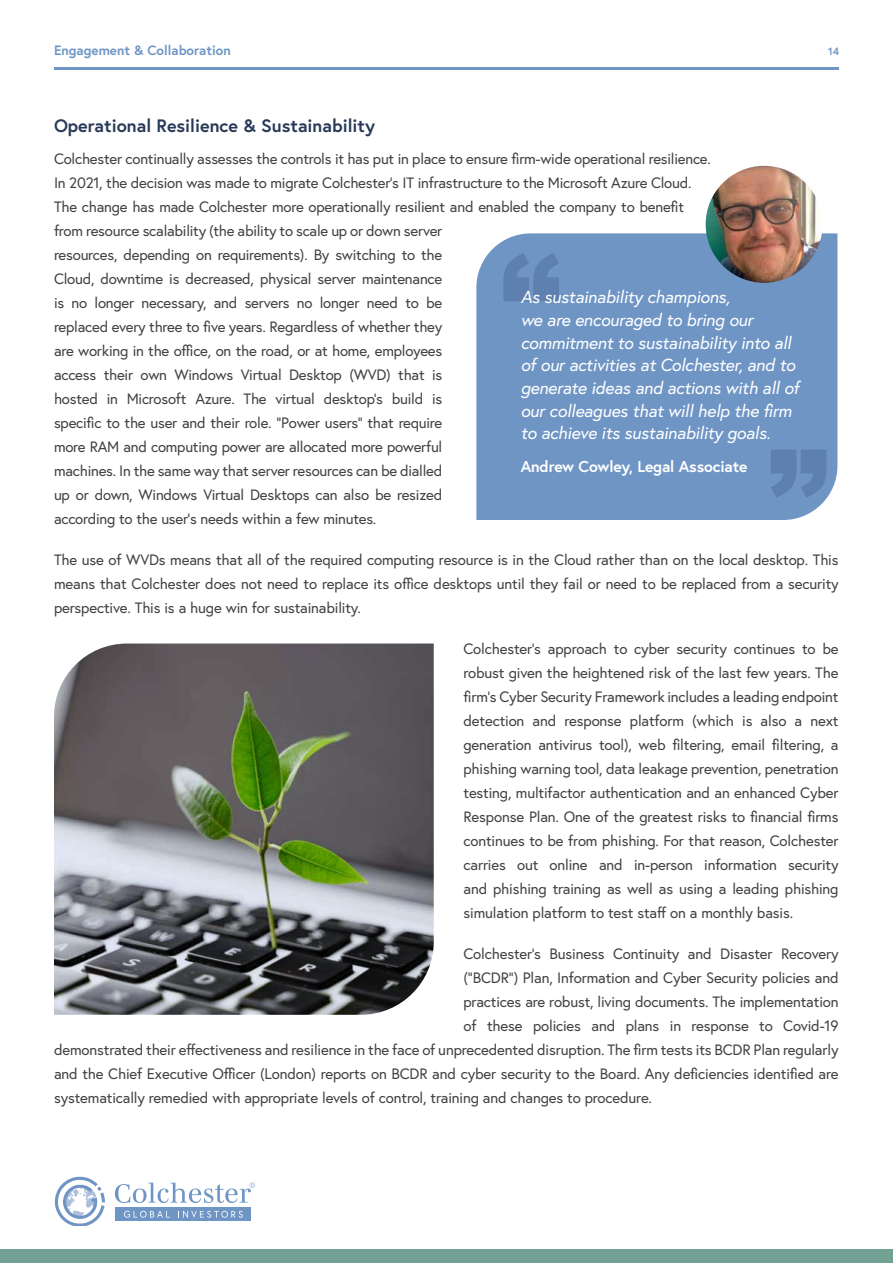
<style>
.page{position:relative;width:893px;height:1263px;background:#fff}
.page>*{position:absolute;margin:0;border:0;box-sizing:border-box;transform-origin:0 0}
.t1{font:700 18px "Europa";color:#283a58}
.t2{font:italic 17.4px/22.6px "Europa";letter-spacing:-.01em;color:#fff}
.t3{font:700 15.75px "Europa";letter-spacing:-.01em;color:#fff}
.t4{font:15px/24px "Europa";letter-spacing:-.015em;color:#414042;text-align:justify}
.t5{font:700 13.5px "Europa";color:#6f95c5}
.t6{font:700 10.5px "Europa";color:#6f95c5}
</style>
<div class="page">
<img style="left:54px;top:643px;width:380px;height:372px">
<div style="left:476px;top:233px;width:361px;height:287px;background:#6f95c5"></div>
<svg style="left:771px;top:450px;width:55px;height:48px;background:#6386b6"></svg>
<svg style="left:503px;top:253px;width:56px;height:48px;background:#6386b6"></svg>
<img style="left:706px;top:166px;width:117px;height:117px;border-radius:58px">
<hr style="left:54px;top:67px;width:785px;height:3px;background:#6f95c5">
<div style="left:0;top:1249px;width:893px;height:14px;background:#73a295"></div>
<div style="left:115px;top:1207px;width:136px;height:13px;background:#6f95c5"></div>
<svg style="left:54px;top:1176px;width:51px;height:49px"></svg>
<svg style="left:124px;top:1211px;width:46px;height:6px"></svg>
<svg style="left:178px;top:1211px;width:65px;height:7px"></svg>
<svg style="left:115px;top:1182px;width:140px;height:21px"></svg>
<p class="t5" style="left:54px;top:41px;width:178px">Engagement &amp; Collaboration</p>
<p class="t6" style="left:828px;top:44px;width:12px">14</p>
<p class="t1" style="left:54px;top:113px;width:323px">Operational Resilience &amp; Sustainability</p>
<p class="t4" style="left:54px;top:147px;width:657px;text-align:left">Colchester continually assesses the controls it has put in place to ensure firm-wide operational resilience.<br>In 2021, the decision was made to migrate Colchester’s IT infrastructure to the Microsoft Azure Cloud.<br>The change has made Colchester more operationally resilient and enabled the company to benefit from resource scalability (the ability to scale up or down server<br>resources, depending on requirements). By switching to the<br>Cloud, downtime is decreased, physical server maintenance<br>is no longer necessary, and servers no longer need to be<br>replaced every three to five years. Regardless of whether they<br>are working in the office, on the road, or at home, employees<br>access their own Windows Virtual Desktop (WVD) that is<br>hosted in Microsoft Azure. The virtual desktop’s build is<br>specific to the user and their role. “Power users” that require<br>more RAM and computing power are allocated more powerful<br>machines. In the same way that server resources can be dialled<br>up or down, Windows Virtual Desktops can also be resized<br>according to the user’s needs within a few minutes.</p>
<p class="t4" style="left:54px;top:548px;width:786px">The use of WVDs means that all of the required computing resource is in the Cloud rather than on the local desktop. This means that Colchester does not need to replace its office desktops until they fail or need to be replaced from a security perspective. This is a huge win for sustainability.</p>
<p class="t4" style="left:463px;top:637px;width:377px">Colchester’s approach to cyber security continues to be robust given the heightened risk of the last few years. The firm’s Cyber Security Framework includes a leading endpoint detection and response platform (which is also a next generation antivirus tool), web filtering, email filtering, a phishing warning tool, data leakage prevention, penetration testing, multifactor authentication and an enhanced Cyber Response Plan. One of the greatest risks to financial firms continues to be from phishing. For that reason, Colchester carries out online and in-person information security and phishing training as well as using a leading phishing simulation platform to test staff on a monthly basis.</p>
<p class="t4" style="left:463px;top:942px;width:377px">Colchester’s Business Continuity and Disaster Recovery</p>
<p class="t4" style="left:463px;top:966px;width:377px">(“BCDR”) Plan, Information and Cyber Security policies and</p>
<p class="t4" style="left:463px;top:990px;width:377px">practices are robust, living documents. The implementation</p>
<p class="t4" style="left:463px;top:1014px;width:377px">of these policies and plans in response to Covid-19</p>
<p class="t4" style="left:54px;top:1038px;width:786px">demonstrated their effectiveness and resilience in the face of unprecedented disruption. The firm tests its BCDR Plan regularly</p>
<p class="t4" style="left:54px;top:1062px;width:786px">and the Chief Executive Officer (London) reports on BCDR and cyber security to the Board. Any deficiencies identified are</p>
<p class="t4" style="left:54px;top:1086px;width:598px">systematically remedied with appropriate levels of control, training and changes to procedure.</p>
<p class="t2" style="left:521px;top:286px;width:280px">As sustainability champions,<br>we are encouraged to bring our commitment to sustainability into all of our activities at Colchester, and to generate ideas and actions with all of our colleagues that will help the firm to achieve its sustainability goals.</p>
<p class="t3" style="left:521px;top:456px;width:228px">Andrew Cowley, Legal Associate</p>
</div>
